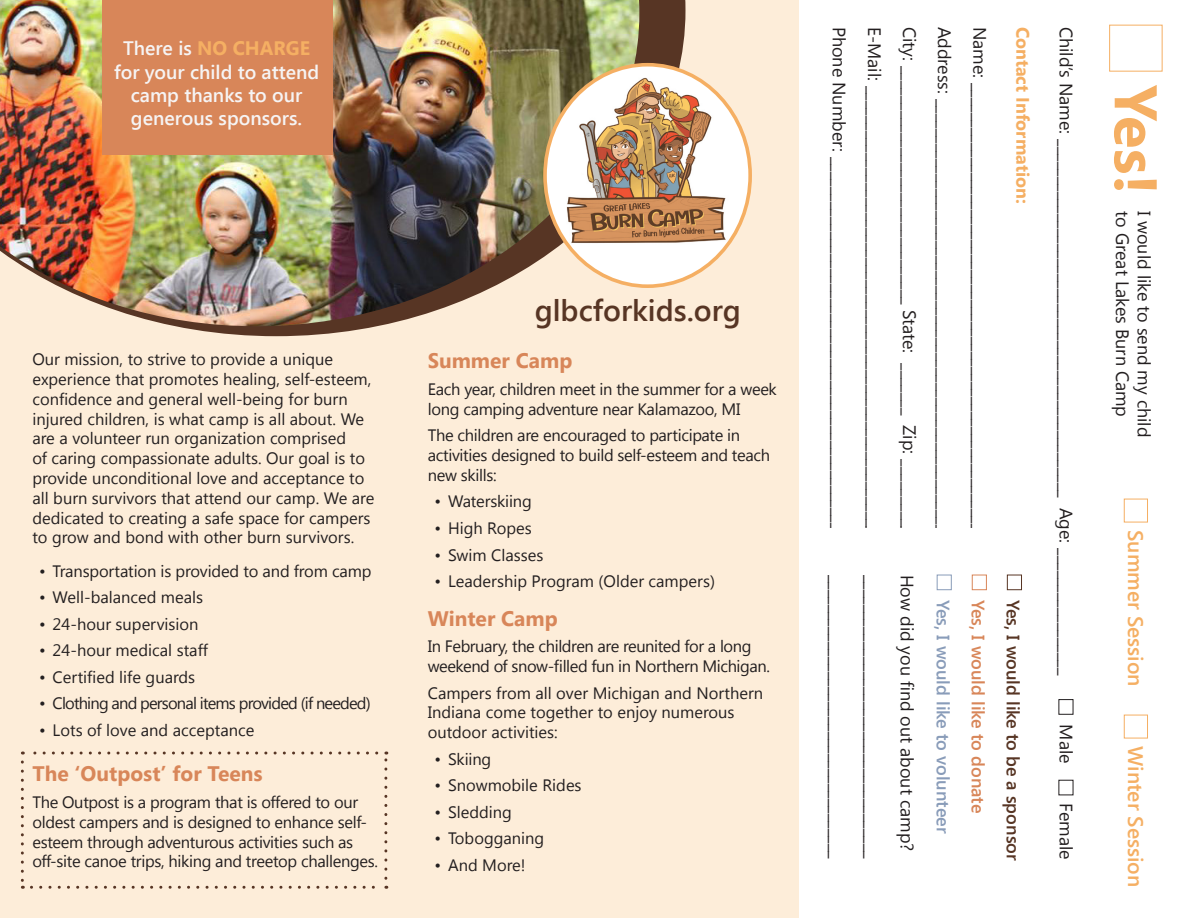
<style>
.page{position:relative;width:1188px;height:918px;background:#fff}
.page>*{position:absolute;margin:0;border:0;box-sizing:border-box;transform-origin:0 0}
.t1{font:700 60px "Segoe UI";color:#f5af63}
.t2{font:600 30px "Segoe UI";color:#573524}
.t3{font:700 21px "Segoe UI";color:#d88659}
.t4{font:600 21px "Segoe UI";color:#f5af63}
.t5{font:600 19.5px/23.4px "Segoe UI";color:#f6f4f4;text-align:center}
.t6{font:18px "Segoe UI";color:#231f20}
.t7{font:600 18px "Segoe UI";color:#573524}
.t8{font:600 18px "Segoe UI";color:#899cb9}
.t9{font:600 18px "Segoe UI";color:#d88659}
.t10{font:700 18px "Segoe UI";color:#f5af63}
.t11{font:16.5px/19.8px "Segoe UI";color:#231f20}
.t12{font:16.5px/19.8px "Segoe UI";letter-spacing:-.02em;color:#231f20}
.t13{font:16.5px/19.8px "Segoe UI";letter-spacing:-.025em;color:#231f20}
.t14{font:16.5px "Segoe UI";letter-spacing:-.05em;color:#231f20}
.s1{font-weight:700;color:#f5af63}
</style>
<div class="page">
<div style="left:0;top:0;width:799px;height:918px;background:#fdedd9"></div>
<div style="left:1109px;top:25px;width:54px;height:47px;border:1px solid #f5af63"></div>
<div style="left:1124px;top:499px;width:24px;height:23px;border:1px solid #f5af63"></div>
<div style="left:1124px;top:715px;width:24px;height:23px;border:1px solid #f5af63"></div>
<div style="left:1059px;top:699px;width:14px;height:16px;border:1px solid #231f20"></div>
<div style="left:1007px;top:575px;width:15px;height:15px;border:1px solid #573524"></div>
<div style="left:972px;top:575px;width:15px;height:15px;border:1px solid #d88659"></div>
<div style="left:937px;top:575px;width:15px;height:15px;border:1px solid #899cb9"></div>
<svg style="left:175px;top:0;width:510px;height:336px"></svg>
<img style="left:0;top:0;width:639px;height:326px">
<svg style="left:545px;top:65px;width:205px;height:221px;background:#fdf2e5"></svg>
<img style="left:547px;top:65px;width:198px;height:197px">
<div style="left:102px;top:0;width:231px;height:154px;background:#d88659"></div>
<svg style="left:21px;top:762px;width:3px;height:127px"></svg>
<svg style="left:31px;top:886px;width:356px;height:3px"></svg>
<svg style="left:384px;top:752px;width:3px;height:126px"></svg>
<svg style="left:22px;top:752px;width:355px;height:3px"></svg>
<p class="t5" style="left:114px;top:36px;width:207px">There is <span class="s1">NO CHARGE </span>for your child to attend camp thanks to our generous sponsors.</p>
<p class="t11" style="left:32px;top:349px;width:344px">Our mission, to strive to provide a unique experience that promotes healing, self-esteem, confidence and general well-being for burn injured children, is what camp is all about. We are a volunteer run organization comprised<br>of caring compassionate adults. Our goal is to provide unconditional love and acceptance to all burn survivors that attend our camp. We are dedicated to creating a safe space for campers to grow and bond with other burn survivors.</p>
<p class="t11" style="left:39px;top:560px;width:334px">• Transportation is provided to and from camp</p>
<p class="t11" style="left:39px;top:587px;width:166px">• Well-balanced meals</p>
<p class="t11" style="left:39px;top:613px;width:161px">• 24-hour supervision</p>
<p class="t11" style="left:39px;top:640px;width:170px">• 24-hour medical staff</p>
<p class="t11" style="left:39px;top:666px;width:158px">• Certified life guards</p>
<p class="t14" style="left:39px;top:692px;width:333px">• Clothing and personal items provided (if needed)</p>
<p class="t11" style="left:39px;top:719px;width:217px">• Lots of love and acceptance</p>
<p class="t3" style="left:32px;top:759px;width:232px">The ‘Outpost’ for Teens</p>
<p class="t12" style="left:32px;top:791px;width:347px">The Outpost is a program that is offered to our oldest campers and is designed to enhance self&shy;esteem through adventurous activities such as off-site canoe trips, hiking and treetop challenges.</p>
<h2 class="t2" style="left:535px;top:289px;width:208px">glbcforkids.org</h2>
<p class="t3" style="left:428px;top:346px;width:146px">Summer Camp</p>
<p class="t12" style="left:428px;top:378px;width:351px">Each year, children meet in the summer for a week long camping adventure near Kalamazoo, MI</p>
<p class="t12" style="left:428px;top:425px;width:344px">The children are encouraged to participate in activities designed to build self-esteem and teach new skills:</p>
<p class="t11" style="left:435px;top:491px;width:99px">• Waterskiing</p>
<p class="t11" style="left:435px;top:518px;width:99px">• High Ropes</p>
<p class="t11" style="left:435px;top:544px;width:110px">• Swim Classes</p>
<p class="t11" style="left:435px;top:571px;width:282px">• Leadership Program (Older campers)</p>
<p class="t3" style="left:428px;top:603px;width:132px">Winter Camp</p>
<p class="t13" style="left:428px;top:636px;width:344px">In February, the children are reunited for a long weekend of snow-filled fun in Northern Michigan.</p>
<p class="t11" style="left:428px;top:682px;width:337px">Campers from all over Michigan and Northern<br>Indiana come together to enjoy numerous outdoor activities:</p>
<p class="t11" style="left:435px;top:748px;width:58px">• Skiing</p>
<p class="t11" style="left:435px;top:775px;width:149px">• Snowmobile Rides</p>
<p class="t11" style="left:435px;top:801px;width:79px">• Sledding</p>
<p class="t11" style="left:435px;top:828px;width:111px">• Tobogganing</p>
<p class="t11" style="left:435px;top:855px;width:93px">• And More!</p>
<p class="t6" style="left:852px;top:27px;width:505px;rotate:90deg">Phone Number: __________________________________________________</p>
<p class="t6" style="left:887px;top:27px;width:509px;rotate:90deg">E-Mail: ____________________________________________________________</p>
<p class="t6" style="left:922px;top:27px;width:509px;rotate:90deg">City: ________________________________ State: _______ Zip: __________</p>
<p class="t6" style="left:957px;top:27px;width:507px;rotate:90deg">Address: __________________________________________________________</p>
<p class="t6" style="left:992px;top:27px;width:506px;rotate:90deg">Name: ____________________________________________________________</p>
<p class="t10" style="left:1036px;top:27px;width:179px;rotate:90deg">Contact Information:</p>
<p class="t6" style="left:1079px;top:27px;width:650px;rotate:90deg">Child’s Name: ________________________________________________ Age: _________________</p>
<p class="t6" style="left:849px;top:575px;width:285px;rotate:90deg">______________________________________</p>
<p class="t6" style="left:885px;top:575px;width:285px;rotate:90deg">______________________________________</p>
<p class="t6" style="left:920px;top:575px;width:278px;rotate:90deg">How did you find out about camp?</p>
<p class="t8" style="left:956px;top:600px;width:235px;rotate:90deg">Yes, I would like to volunteer</p>
<p class="t9" style="left:991px;top:600px;width:215px;rotate:90deg">Yes, I would like to donate</p>
<p class="t7" style="left:1026px;top:600px;width:262px;rotate:90deg">Yes, I would like to be a sponsor</p>
<p class="t6" style="left:1079px;top:724px;width:41px;rotate:90deg">Male</p>
<p class="t6" style="left:1079px;top:803px;width:58px;rotate:90deg">Female</p>
<h1 class="t1" style="left:1179px;top:85px;width:111px;rotate:90deg">Yes!</h1>
<p class="t6" style="left:1135px;top:211px;width:207px;rotate:90deg">to Great Lakes Burn Camp</p>
<p class="t6" style="left:1157px;top:211px;width:228px;rotate:90deg">I would like to send my child</p>
<p class="t4" style="left:1150px;top:530px;width:158px;rotate:90deg">Summer Session</p>
<p class="t4" style="left:1150px;top:746px;width:143px;rotate:90deg">Winter Session</p>
</div>
